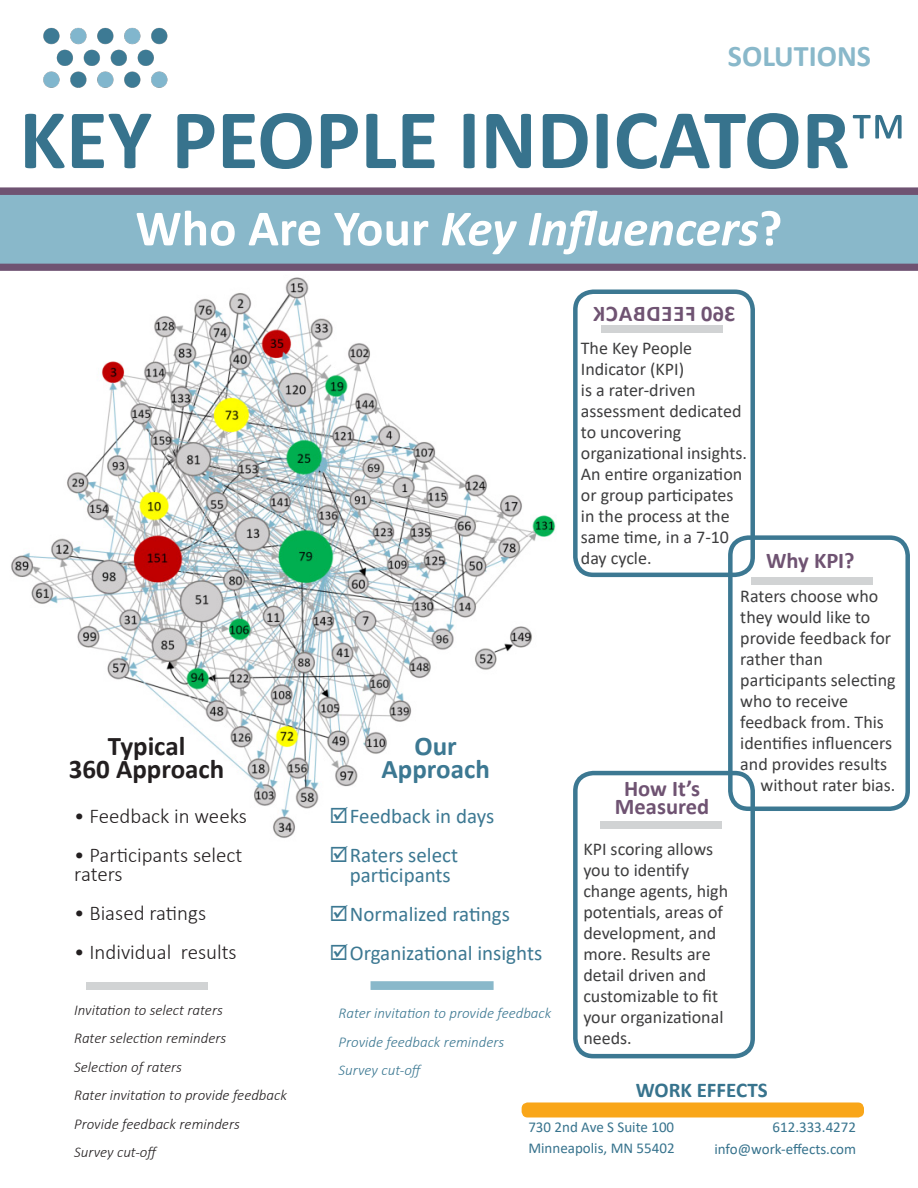
<style>
.page{position:relative;width:918px;height:1188px;background:#fff}
.page>*{position:absolute;margin:0;border:0;box-sizing:border-box;transform-origin:0 0}
.t1{font:700 85.5px "Calibri";color:#37738d}
.t2{font:italic 700 51px "Calibri";color:#fff}
.Body{font:700 30px "Calibri";color:#89b8ca}
.t3{font:700 27px/22.5px "Calibri";color:#231f20;text-align:center}
.t4{font:700 27px "Calibri";color:#3c7892}
.Body-2{font:700 22.5px/18px "Calibri";color:#6f5372;text-align:center}
.List_Paragraph{font:21px/19.5px "Calibri";color:#3c7892}
.t5{font:300 21px/19.5px "Calibri";color:#231f20}
.t6{font:700 21px "Calibri";color:#37738d}
.Body-3{font:18px/21px "Calibri";color:#3e3e3f}
.Body-4{font:italic 300 15px "Calibri";color:#231f20}
.t7{font:15px "Calibri";color:#37738d}
.Body-5{font:italic 300 15px "Calibri";color:#3c7892}
.s1{font-weight:300;font-size:84px}
.s2{font-style:normal}
</style>
<div class="page">
<div style="left:522px;top:1102px;width:342px;height:15px;background:#f9a619;border-radius:6px"></div>
<img style="left:11px;top:277px;width:545px;height:561px">
<div style="left:573px;top:771px;width:182px;height:287px;border:4px solid #3c7892;border-radius:18px"></div>
<div style="left:728px;top:535px;width:182px;height:276px;border:4px solid #3c7892;border-radius:18px"></div>
<div style="left:0;top:195px;width:918px;height:69px;background:#89b8ca"></div>
<div style="left:573px;top:290px;width:182px;height:287px;border:4px solid #3c7892;border-radius:18px"></div>
<div style="left:601px;top:325px;width:122px;height:8px;background:#d1d3d4"></div>
<img style="left:43px;top:27px;width:125px;height:61px">
<svg style="left:0;top:264px;width:918px;height:7px;background:#715674"></svg>
<svg style="left:0;top:187px;width:918px;height:8px;background:#765c7a"></svg>
<div style="left:86px;top:982px;width:121px;height:7px;background:#d1d3d4"></div>
<div style="left:371px;top:981px;width:123px;height:9px;background:#89b8ca;border:2px solid #89b8ca"></div>
<div style="left:751px;top:577px;width:122px;height:7px;background:#d1d3d4"></div>
<div style="left:600px;top:822px;width:122px;height:7px;background:#d1d3d4"></div>
<svg style="left:348px;top:823px;width:21px;height:1px"></svg>
<p class="Body" style="left:728px;top:34px;width:145px">SOLUTIONS</p>
<p class="t1" style="left:19px;top:79px;width:891px">KEY PEOPLE INDICATOR<span class="s1">™</span></p>
<p class="t2" style="left:136px;top:192px;width:648px"><span class="s2">Who Are Your</span> Key Influencers<span class="s2">?</span></p>
<p class="Body-3" style="left:581px;top:337px;width:168px">The Key People<br>Indicator (KPI)<br>is a rater-driven assessment dedicated to uncovering organizational insights.<br>An entire organization or group participates in the process at the same time, in a 7-10 day cycle.</p>
<p class="Body-2" style="left:766px;top:551px;width:90px">Why KPI?</p>
<p class="Body-3" style="left:740px;top:585px;width:140px">Raters choose who</p>
<p class="Body-3" style="left:740px;top:606px;width:132px">they would like to</p>
<p class="Body-3" style="left:740px;top:627px;width:152px">provide feedback for</p>
<p class="Body-3" style="left:740px;top:648px;width:84px">rather than</p>
<p class="Body-3" style="left:740px;top:669px;width:157px">participants selecting</p>
<p class="Body-3" style="left:740px;top:690px;width:109px">who to receive</p>
<p class="Body-3" style="left:740px;top:711px;width:145px">feedback from. This</p>
<p class="Body-3" style="left:740px;top:732px;width:153px">identifies influencers</p>
<p class="Body-3" style="left:740px;top:753px;width:148px">and provides results</p>
<p class="Body-3" style="left:761px;top:774px;width:136px">without rater bias.</p>
<p class="t3" style="left:69px;top:735px;width:157px">Typical<br>360 Approach</p>
<p class="t4" style="left:415px;top:727px;width:44px">Our</p>
<p class="t4" style="left:382px;top:750px;width:110px">Approach</p>
<p class="Body-2" style="left:615px;top:779px;width:96px">How It’s<br>Measured</p>
<p class="List_Paragraph" style="left:330px;top:806px;width:166px">☑Feedback in days</p>
<p class="List_Paragraph" style="left:350px;top:845px;width:110px;text-indent:-20px">☑Raters select participants</p>
<p class="List_Paragraph" style="left:330px;top:903px;width:182px">☑Normalized ratings</p>
<p class="List_Paragraph" style="left:330px;top:942px;width:214px">☑Organizational insights</p>
<p class="t5" style="left:74px;top:806px;width:174px">• Feedback in weeks</p>
<p class="t5" style="left:74px;top:845px;width:170px">• Participants select raters</p>
<p class="t5" style="left:74px;top:903px;width:133px">• Biased ratings</p>
<p class="t5" style="left:74px;top:942px;width:164px">• Individual results</p>
<p class="Body-3" style="left:583px;top:838px;width:146px">KPI scoring allows you to identify change agents, high potentials, areas of development, and more. Results are detail driven and customizable to fit your organizational needs.</p>
<p class="Body-4" style="left:74px;top:1000px;width:150px">Invitation to select raters</p>
<p class="Body-4" style="left:74px;top:1029px;width:154px">Rater selection reminders</p>
<p class="Body-4" style="left:74px;top:1057px;width:109px">Selection of raters</p>
<p class="Body-4" style="left:74px;top:1086px;width:214px">Rater invitation to provide feedback</p>
<p class="Body-4" style="left:74px;top:1114px;width:167px">Provide feedback reminders</p>
<p class="Body-4" style="left:74px;top:1143px;width:87px">Survey cut-off</p>
<p class="Body-5" style="left:339px;top:1004px;width:214px">Rater invitation to provide feedback</p>
<p class="Body-5" style="left:339px;top:1033px;width:167px">Provide feedback reminders</p>
<p class="Body-5" style="left:339px;top:1061px;width:87px">Survey cut-off</p>
<p class="t6" style="left:636px;top:1075px;width:133px">WORK EFFECTS</p>
<p class="t7" style="left:528px;top:1116px;width:147px">730 2nd Ave S Suite 100</p>
<p class="t7" style="left:528px;top:1137px;width:148px">Minneapolis, MN 55402</p>
<p class="t7" style="left:773px;top:1116px;width:85px">612.333.4272</p>
<p class="t7" style="left:714px;top:1139px;width:143px">info@work-effects.com</p>
</div>
